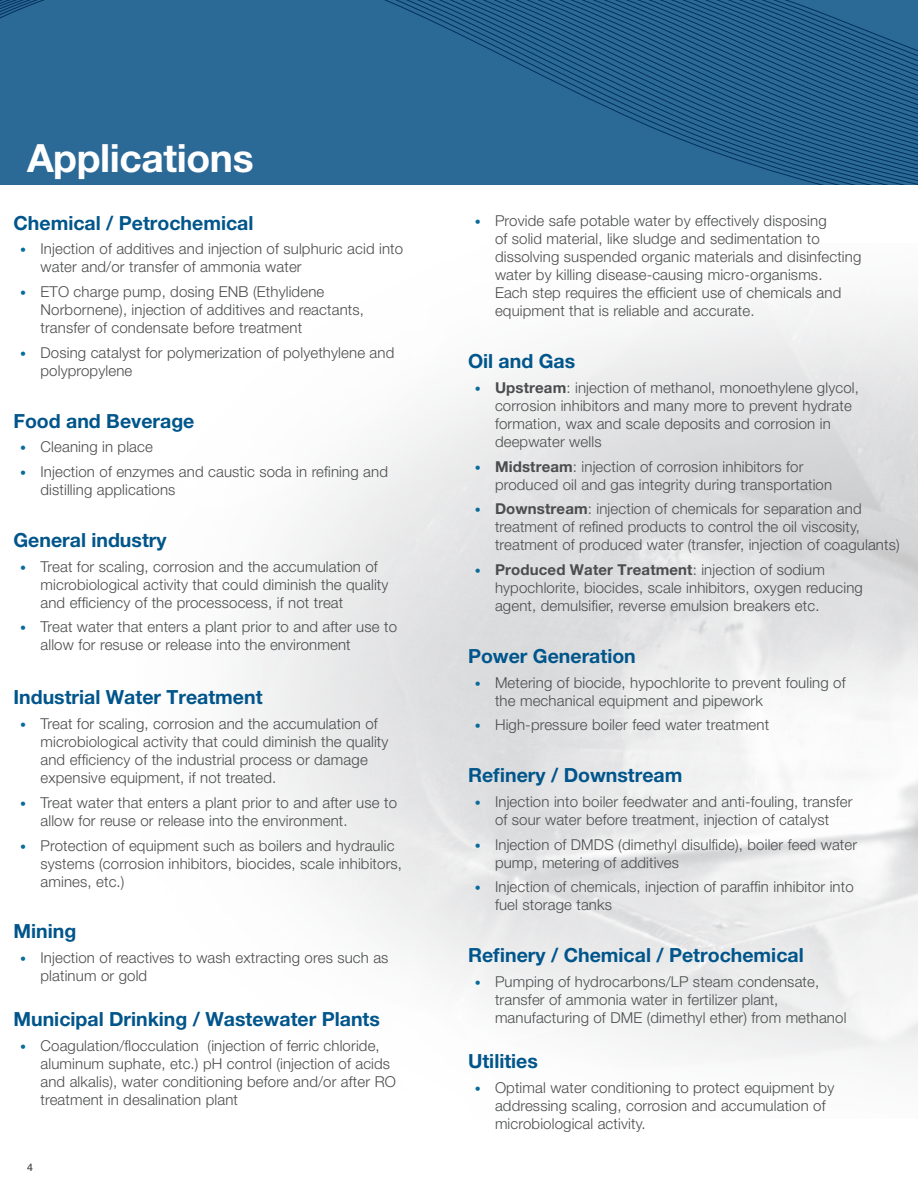
<style>
.page{position:relative;width:918px;height:1188px;background:#fff}
.page>*{position:absolute;margin:0;border:0;box-sizing:border-box;transform-origin:0 0}
.Page_Title{font:700 39px "Helvetica Neue LT Pro";letter-spacing:-.01em;color:#fff}
.t1{font:700 19.5px "Helvetica Neue LT Pro";color:#00558b}
.t2{font:300 15px/18px "Helvetica Neue LT Pro";letter-spacing:.01em;color:#4b4c4d}
.t3{font:500 10.5px "Helvetica Neue LT Pro";color:#4b4c4d}
.s1{font-size:12px;color:#0a6c9c}
.s2{font-weight:700}
</style>
<div class="page">
<svg style="left:0;top:0;width:918px;height:185px;background:#276492"></svg>
<p class="Page_Title" style="left:27px;top:134px;width:228px">Applications</p>
<p class="t1" style="left:14px;top:211px;width:242px">Chemical / Petrochemical</p>
<p class="t2" style="left:40px;top:240px;width:364px;text-indent:-20px"><span class="s1">•</span> Injection of additives and injection of sulphuric acid into water and/or transfer of ammonia water</p>
<p class="t2" style="left:40px;top:282px;width:325px;text-indent:-20px"><span class="s1">•</span> ETO charge pump, dosing ENB (Ethylidene<br>Norbornene), injection of additives and reactants, transfer of condensate before treatment</p>
<p class="t2" style="left:40px;top:343px;width:355px;text-indent:-20px"><span class="s1">•</span> Dosing catalyst for polymerization of polyethylene and polypropylene</p>
<p class="t1" style="left:14px;top:409px;width:182px">Food and Beverage</p>
<p class="t2" style="left:20px;top:438px;width:134px"><span class="s1">•</span> Cleaning in place</p>
<p class="t2" style="left:40px;top:462px;width:349px;text-indent:-20px"><span class="s1">•</span> Injection of enzymes and caustic soda in refining and distilling applications</p>
<p class="t1" style="left:14px;top:528px;width:155px">General industry</p>
<p class="t2" style="left:40px;top:557px;width:350px;text-indent:-20px"><span class="s1">•</span> Treat for scaling, corrosion and the accumulation of microbiological activity that could diminish the quality and efficiency of the processocess, if not treat</p>
<p class="t2" style="left:40px;top:618px;width:358px;text-indent:-20px"><span class="s1">•</span> Treat water that enters a plant prior to and after use to allow for resuse or release into the environment</p>
<p class="t1" style="left:14px;top:685px;width:251px">Industrial Water Treatment</p>
<p class="t2" style="left:40px;top:715px;width:350px;text-indent:-20px"><span class="s1">•</span> Treat for scaling, corrosion and the accumulation of microbiological activity that could diminish the quality and efficiency of the industrial process or damage expensive equipment, if not treated.</p>
<p class="t2" style="left:40px;top:793px;width:358px;text-indent:-20px"><span class="s1">•</span> Treat water that enters a plant prior to and after use to allow for reuse or release into the environment.</p>
<p class="t2" style="left:40px;top:836px;width:363px;text-indent:-20px"><span class="s1">•</span> Protection of equipment such as boilers and hydraulic systems (corrosion inhibitors, biocides, scale inhibitors, amines, etc.)</p>
<p class="t1" style="left:14px;top:919px;width:64px">Mining</p>
<p class="t2" style="left:40px;top:949px;width:350px;text-indent:-20px"><span class="s1">•</span> Injection of reactives to wash extracting ores such as platinum or gold</p>
<p class="t1" style="left:14px;top:1007px;width:368px">Municipal Drinking / Wastewater Plants</p>
<p class="t2" style="left:40px;top:1036px;width:357px;text-indent:-20px"><span class="s1">•</span> Coagulation/flocculation (injection of ferric chloride, aluminum suphate, etc.) pH control (injection of acids and alkalis), water conditioning before and/or after RO treatment in desalination plant</p>
<p class="t3" style="left:27px;top:1161px;width:7px">4</p>
<p class="t2" style="left:495px;top:212px;width:368px;text-indent:-20px"><span class="s1">•</span> Provide safe potable water by effectively disposing<br>of solid material, like sludge and sedimentation to dissolving suspended organic materials and disinfecting water by killing disease-causing micro-organisms.<br>Each step requires the efficient use of chemicals and equipment that is reliable and accurate.</p>
<p class="t1" style="left:468px;top:349px;width:109px">Oil and Gas</p>
<p class="t2" style="left:495px;top:378px;width:365px;text-indent:-20px"><span class="s1">•</span> <span class="s2">Upstream</span>: injection of methanol, monoethylene glycol, corrosion inhibitors and many more to prevent hydrate formation, wax and scale deposits and corrosion in deepwater wells</p>
<p class="t2" style="left:495px;top:457px;width:339px;text-indent:-20px"><span class="s1">•</span> <span class="s2">Midstream</span>: injection of corrosion inhibitors for produced oil and gas integrity during transportation</p>
<p class="t2" style="left:495px;top:500px;width:406px;text-indent:-20px"><span class="s1">•</span> <span class="s2">Downstream</span>: injection of chemicals for separation and treatment of refined products to control the oil viscosity, treatment of produced water (transfer, injection of coagulants)</p>
<p class="t2" style="left:495px;top:560px;width:369px;text-indent:-20px"><span class="s1">•</span> <span class="s2">Produced Water Treatment</span>: injection of sodium hypochlorite, biocides, scale inhibitors, oxygen reducing agent, demulsifier, reverse emulsion breakers etc.</p>
<p class="t1" style="left:468px;top:644px;width:169px">Power Generation</p>
<p class="t2" style="left:495px;top:673px;width:352px;text-indent:-20px"><span class="s1">•</span> Metering of biocide, hypochlorite to prevent fouling of the mechanical equipment and pipework</p>
<p class="t2" style="left:475px;top:716px;width:296px"><span class="s1">•</span> High-pressure boiler feed water treatment</p>
<p class="t1" style="left:468px;top:763px;width:216px">Refinery / Downstream</p>
<p class="t2" style="left:475px;top:792px;width:379px;text-align:center"><span class="s1">•</span> Injection into boiler feedwater and anti-fouling, transfer of sour water before treatment, injection of catalyst</p>
<p class="t2" style="left:495px;top:835px;width:364px;text-indent:-20px"><span class="s1">•</span> Injection of DMDS (dimethyl disulfide), boiler feed water pump, metering of additives</p>
<p class="t2" style="left:495px;top:878px;width:360px;text-indent:-20px"><span class="s1">•</span> Injection of chemicals, injection of paraffin inhibitor into fuel storage tanks</p>
<p class="t1" style="left:468px;top:943px;width:337px">Refinery / Chemical / Petrochemical</p>
<p class="t2" style="left:495px;top:972px;width:353px;text-indent:-20px"><span class="s1">•</span> Pumping of hydrocarbons/LP steam condensate, transfer of ammonia water in fertilizer plant, manufacturing of DME (dimethyl ether) from methanol</p>
<p class="t1" style="left:468px;top:1049px;width:71px">Utilities</p>
<p class="t2" style="left:495px;top:1078px;width:341px;text-indent:-20px"><span class="s1">•</span> Optimal water conditioning to protect equipment by addressing scaling, corrosion and accumulation of microbiological activity.</p>
</div>
